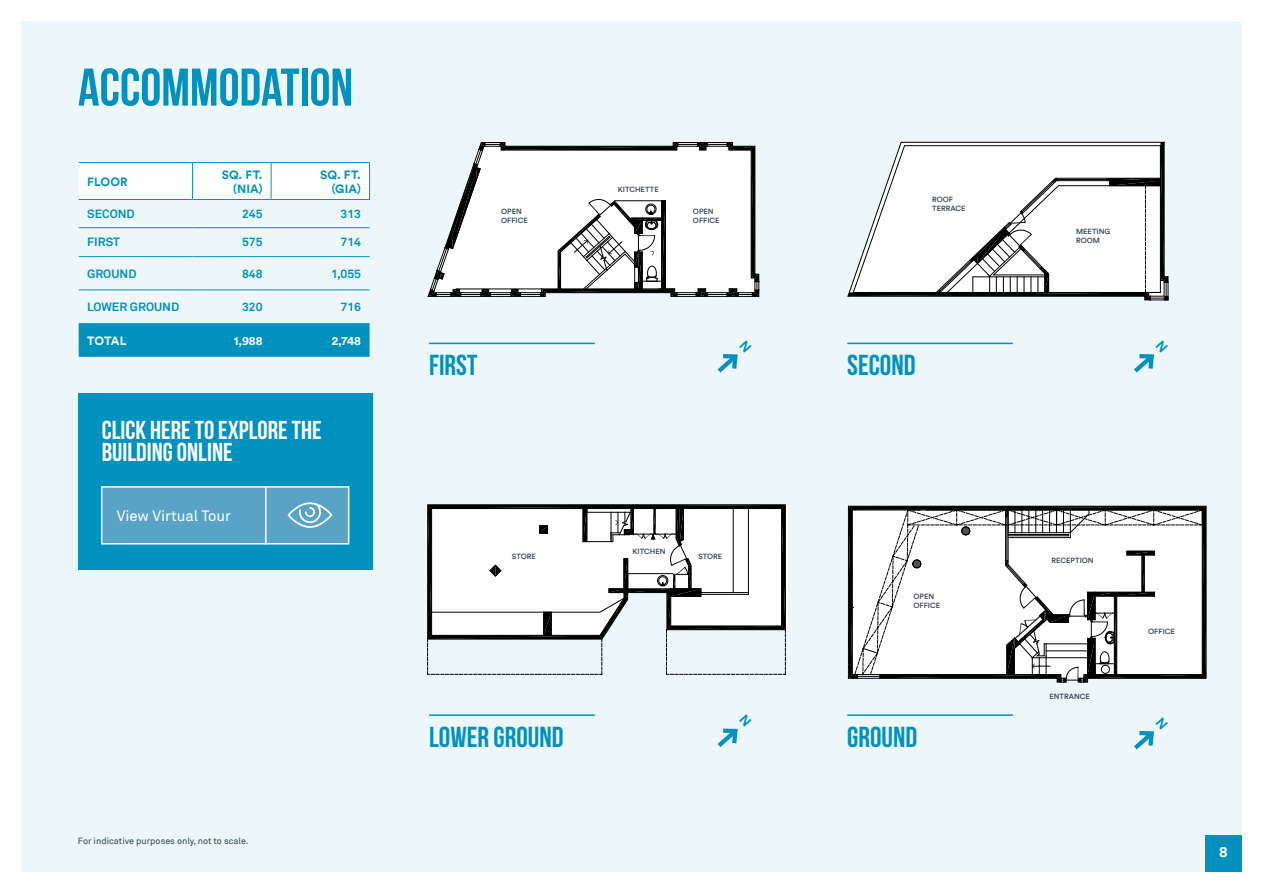
<style>
.page{position:relative;width:1263px;height:893px;background:#fff}
.page>*{position:absolute;margin:0;border:0;box-sizing:border-box;transform-origin:0 0}
.t1{font:700 52.95px "Bebas Neue";color:#0091bf}
.t2{font:700 28.95px "Bebas Neue";color:#0091bf}
.t3{font:700 25.95px/22.5px "Bebas Neue";color:#fff}
.t4{font:15px "Akkurat";color:#fff}
.t5{font:700 15px "Circular";color:#fff}
.t6{font:700 12px "Akkurat";color:#0292bc}
.t7{font:700 12px/13.5px "Circular";letter-spacing:.01em;color:#0292bc;text-align:right}
.t8{font:700 12px "Circular";letter-spacing:-.005em;color:#fff}
.t9{font:9px "Akkurat";color:#30444d}
.t10{font:500 7.5px/9px "Circular";color:#384554}
</style>
<div class="page">
<div style="left:21px;top:21px;width:1221px;height:851px;background:#edf7fa"></div>
<div style="left:1205px;top:835px;width:37px;height:37px;background:#0091bf"></div>
<div style="left:79px;top:163px;width:290px;height:36px;background:#fff"></div>
<div style="left:79px;top:323px;width:291px;height:34px;background:#0091bf"></div>
<hr style="left:79px;top:162px;width:114px;height:1px;background:#0292bc">
<hr style="left:193px;top:162px;width:78px;height:1px;background:#0292bc">
<hr style="left:271px;top:162px;width:99px;height:1px;background:#0292bc">
<hr style="left:79px;top:199px;width:114px;height:1px;background:#0292bc">
<hr style="left:193px;top:199px;width:78px;height:1px;background:#0292bc">
<hr style="left:271px;top:199px;width:99px;height:1px;background:#0292bc">
<hr style="left:79px;top:227px;width:114px;height:1px;background:#0292bc">
<hr style="left:193px;top:227px;width:78px;height:1px;background:#0292bc">
<hr style="left:271px;top:227px;width:99px;height:1px;background:#0292bc">
<hr style="left:79px;top:256px;width:114px;height:1px;background:#0292bc">
<hr style="left:193px;top:256px;width:78px;height:1px;background:#0292bc">
<hr style="left:271px;top:256px;width:99px;height:1px;background:#0292bc">
<hr style="left:79px;top:290px;width:114px;height:1px;background:#0292bc">
<hr style="left:193px;top:290px;width:78px;height:1px;background:#0292bc">
<hr style="left:271px;top:290px;width:99px;height:1px;background:#0292bc">
<hr style="left:192px;top:163px;width:1px;height:36px;background:#0292bc">
<hr style="left:271px;top:163px;width:1px;height:36px;background:#0292bc">
<hr style="left:369px;top:163px;width:1px;height:36px;background:#0292bc">
<hr style="left:429px;top:714px;width:166px;height:2px;background:#0091bf">
<hr style="left:429px;top:343px;width:166px;height:1px;background:#0091bf">
<hr style="left:847px;top:343px;width:166px;height:1px;background:#0091bf">
<hr style="left:847px;top:714px;width:166px;height:2px;background:#0091bf">
<div style="left:79px;top:393px;width:294px;height:177px;background:#0091bf"></div>
<div style="left:101px;top:486px;width:248px;height:58px;background:#59a3c7;border:2px solid #fff"></div>
<svg style="left:428px;top:142px;width:331px;height:155px"></svg>
<svg style="left:427px;top:505px;width:359px;height:170px"></svg>
<hr style="left:625px;top:573px;width:48px;height:1px;background:#000">
<svg style="left:848px;top:142px;width:320px;height:158px"></svg>
<svg style="left:848px;top:142px;width:316px;height:154px"></svg>
<svg style="left:853px;top:146px;width:307px;height:147px"></svg>
<svg style="left:848px;top:506px;width:358px;height:177px"></svg>
<svg style="left:298px;top:505px;width:24px;height:19px"></svg>
<div style="left:288px;top:502px;width:44px;height:26px;border:2px solid #fff;border-radius:50%"></div>
<hr style="left:265px;top:487px;width:1px;height:57px;background:#fff">
<svg style="left:717px;top:354px;width:21px;height:19px"></svg>
<svg style="left:717px;top:728px;width:21px;height:19px"></svg>
<svg style="left:1134px;top:354px;width:20px;height:19px"></svg>
<svg style="left:1134px;top:731px;width:20px;height:19px"></svg>
<h1 class="t1" style="left:78px;top:58px;width:277px">ACCOMMODATION</h1>
<h3 class="t7" style="left:87px;top:174px;width:42px">FLOOR</h3>
<h3 class="t7" style="left:222px;top:168px;width:42px">SQ. FT. (NIA)</h3>
<h3 class="t7" style="left:320px;top:168px;width:42px">SQ. FT. (GIA)</h3>
<h3 class="t6" style="left:87px;top:206px;width:49px">SECOND</h3>
<h3 class="t6" style="left:242px;top:206px;width:22px">245</h3>
<h3 class="t6" style="left:340px;top:206px;width:22px">313</h3>
<h3 class="t6" style="left:87px;top:235px;width:34px">FIRST</h3>
<h3 class="t6" style="left:242px;top:235px;width:22px">575</h3>
<h3 class="t6" style="left:340px;top:235px;width:22px">714</h3>
<h3 class="t6" style="left:87px;top:266px;width:51px">GROUND</h3>
<h3 class="t6" style="left:242px;top:266px;width:22px">848</h3>
<h3 class="t6" style="left:331px;top:266px;width:31px">1,055</h3>
<h3 class="t6" style="left:87px;top:299px;width:94px">LOWER GROUND</h3>
<h3 class="t6" style="left:242px;top:299px;width:22px">320</h3>
<h3 class="t6" style="left:340px;top:299px;width:22px">716</h3>
<h3 class="t8" style="left:87px;top:332px;width:41px">TOTAL</h3>
<h3 class="t8" style="left:234px;top:332px;width:30px">1,988</h3>
<h3 class="t8" style="left:332px;top:332px;width:31px">2,748</h3>
<h3 class="t3" style="left:102px;top:418px;width:221px">CLICK HERE TO EXPLORE THE<br>BUILDING ONLINE</h3>
<h3 class="t4" style="left:117px;top:507px;width:116px">View Virtual Tour</h3>
<p class="t9" style="left:78px;top:835px;width:172px">For indicative purposes only, not to scale.</p>
<p class="t10" style="left:501px;top:207px;width:28px">OPEN<br>OFFICE</p>
<p class="t10" style="left:618px;top:185px;width:43px">KITCHETTE</p>
<p class="t10" style="left:693px;top:207px;width:28px">OPEN<br>OFFICE</p>
<p class="t10" style="left:932px;top:195px;width:35px">ROOF<br>TERRACE</p>
<h2 class="t2" style="left:429px;top:349px;width:50px">FIRST</h2>
<h2 class="t2" style="left:847px;top:349px;width:70px">SECOND</h2>
<p class="t10" style="left:632px;top:547px;width:35px">KITCHEN</p>
<p class="t10" style="left:512px;top:552px;width:25px">STORE</p>
<p class="t10" style="left:698px;top:552px;width:25px">STORE</p>
<p class="t10" style="left:913px;top:592px;width:28px">OPEN<br>OFFICE</p>
<h2 class="t2" style="left:429px;top:721px;width:136px">LOWER GROUND</h2>
<h2 class="t2" style="left:847px;top:721px;width:72px">GROUND</h2>
<p class="t10" style="left:1076px;top:227px;width:36px">MEETING<br>ROOM</p>
<p class="t10" style="left:1051px;top:556px;width:44px">RECEPTION</p>
<p class="t10" style="left:1049px;top:692px;width:42px">ENTRANCE</p>
<p class="t10" style="left:1148px;top:627px;width:28px">OFFICE</p>
<h3 class="t5" style="left:1219px;top:842px;width:10px">8</h3>
</div>
